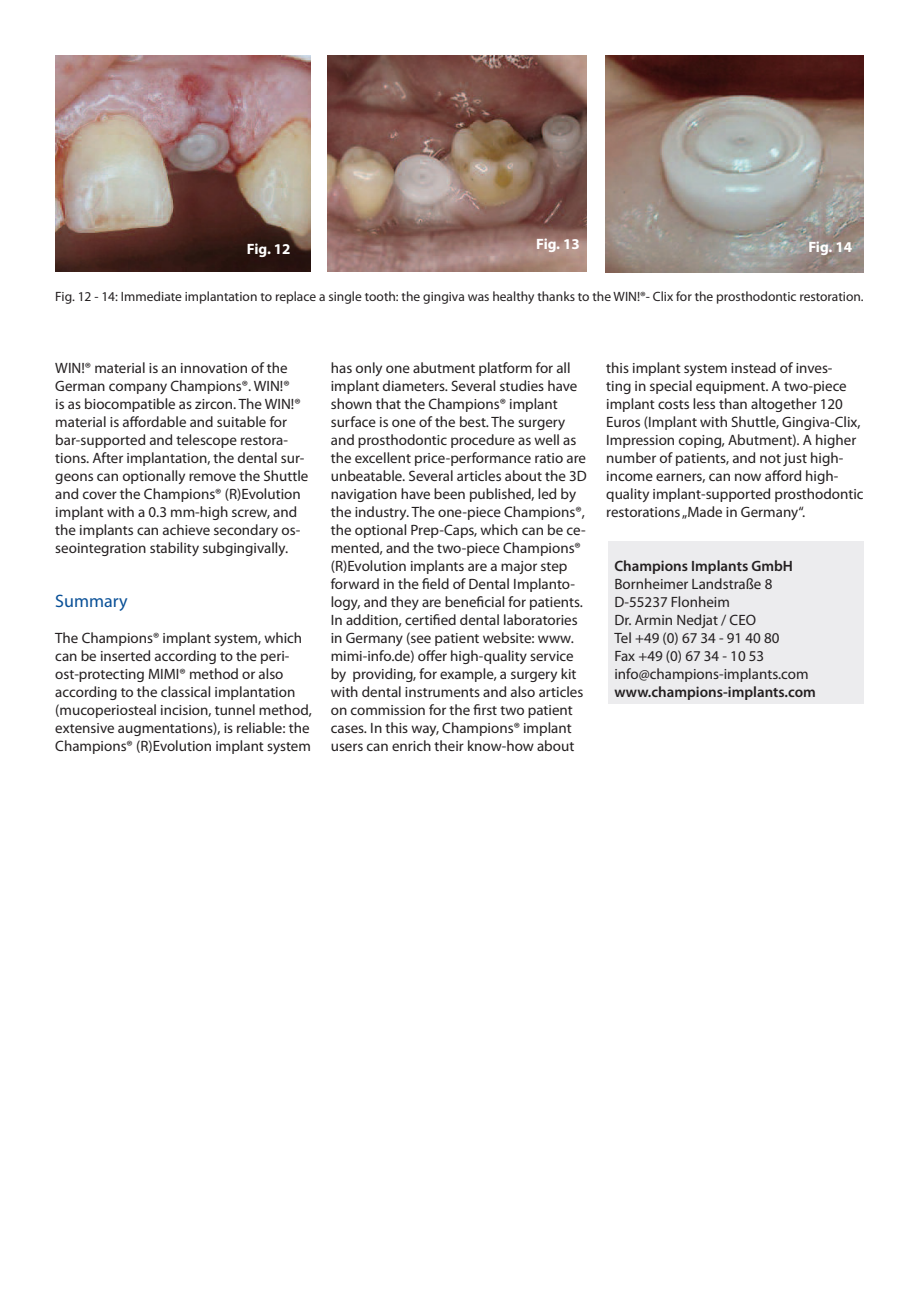
<style>
.page{position:relative;width:919px;height:1289px;background:#fff}
.page>*{position:absolute;margin:0;border:0;box-sizing:border-box;transform-origin:0 0}
.t1{font:18px "Myriad Pro";color:#095097}
.t2{font:15px/18px "Myriad Pro";color:#231f20}
.t3{font:600 15px "Myriad Pro";color:#231f20}
.t4{font:700 15px "Myriad Pro";color:#fff}
.t5{font:13.5px "Myriad Pro";color:#231f20}
</style>
<div class="page">
<div style="left:608px;top:541px;width:255px;height:162px;background:#ececee"></div>
<img style="left:55px;top:55px;width:255px;height:216px">
<img style="left:327px;top:55px;width:259px;height:216px">
<img style="left:605px;top:55px;width:258px;height:218px">
<p class="t4" style="left:247px;top:239px;width:45px">Fig. 12</p>
<p class="t4" style="left:536px;top:235px;width:45px">Fig. 13</p>
<p class="t4" style="left:808px;top:237px;width:45px">Fig. 14</p>
<p class="t5" style="left:55px;top:288px;width:809px">Fig. 12 - 14: Immediate implantation to replace a single tooth: the gingiva was healthy thanks to the WIN!®- Clix for the prosthodontic restoration.</p>
<p class="t2" style="left:55px;top:358px;width:255px">WIN!® material is an innovation of the German company Champions®. WIN!®<br>is as biocompatible as zircon. The WIN!® material is affordable and suitable for bar-supported and telescope restora&shy;tions. After implantation, the dental sur&shy;geons can optionally remove the Shuttle and cover the Champions® (R)Evolution implant with a 0.3 mm-high screw, and the implants can achieve secondary os&shy;seointegration stability subgingivally.</p>
<p class="t1" style="left:55px;top:590px;width:74px">Summary</p>
<p class="t2" style="left:55px;top:628px;width:258px">The Champions® implant system, which can be inserted according to the peri&shy;ost-protecting MIMI® method or also according to the classical implantation (mucoperiosteal incision, tunnel method, extensive augmentations), is reliable: the Champions® (R)Evolution implant system</p>
<p class="t2" style="left:331px;top:358px;width:258px">has only one abutment platform for all implant diameters. Several studies have shown that the Champions® implant surface is one of the best. The surgery and prosthodontic procedure as well as the excellent price-performance ratio are unbeatable. Several articles about the 3D navigation have been published, led by the industry. The one-piece Champions®, the optional Prep-Caps, which can be ce&shy;mented, and the two-piece Champions® (R)Evolution implants are a major step forward in the field of Dental Implanto&shy;logy, and they are beneficial for patients.<br>In addition, certified dental laboratories in Germany (see patient website: www. mimi-info.de) offer high-quality service by providing, for example, a surgery kit with dental instruments and also articles on commission for the first two patient cases. In this way, Champions® implant users can enrich their know-how about</p>
<p class="t2" style="left:606px;top:358px;width:259px">this implant system instead of inves-<br>ting in special equipment. A two-piece implant costs less than altogether 120<br>Euros (Implant with Shuttle, Gingiva-Clix, Impression coping, Abutment). A higher number of patients, and not just high&shy;income earners, can now afford high&shy;quality implant-supported prosthodontic restorations „Made in Germany“.</p>
<p class="t3" style="left:614px;top:556px;width:180px">Champions Implants GmbH</p>
<p class="t2" style="left:614px;top:574px;width:196px">Bornheimer Landstraße 8<br>D-55237 Flonheim<br>Dr. Armin Nedjat / CEO<br>Tel +49 (0) 67 34 - 91 40 80<br>Fax +49 (0) 67 34 - 10 53 info@champions-implants.com</p>
<p class="t3" style="left:614px;top:682px;width:203px">www.champions-implants.com</p>
</div>
